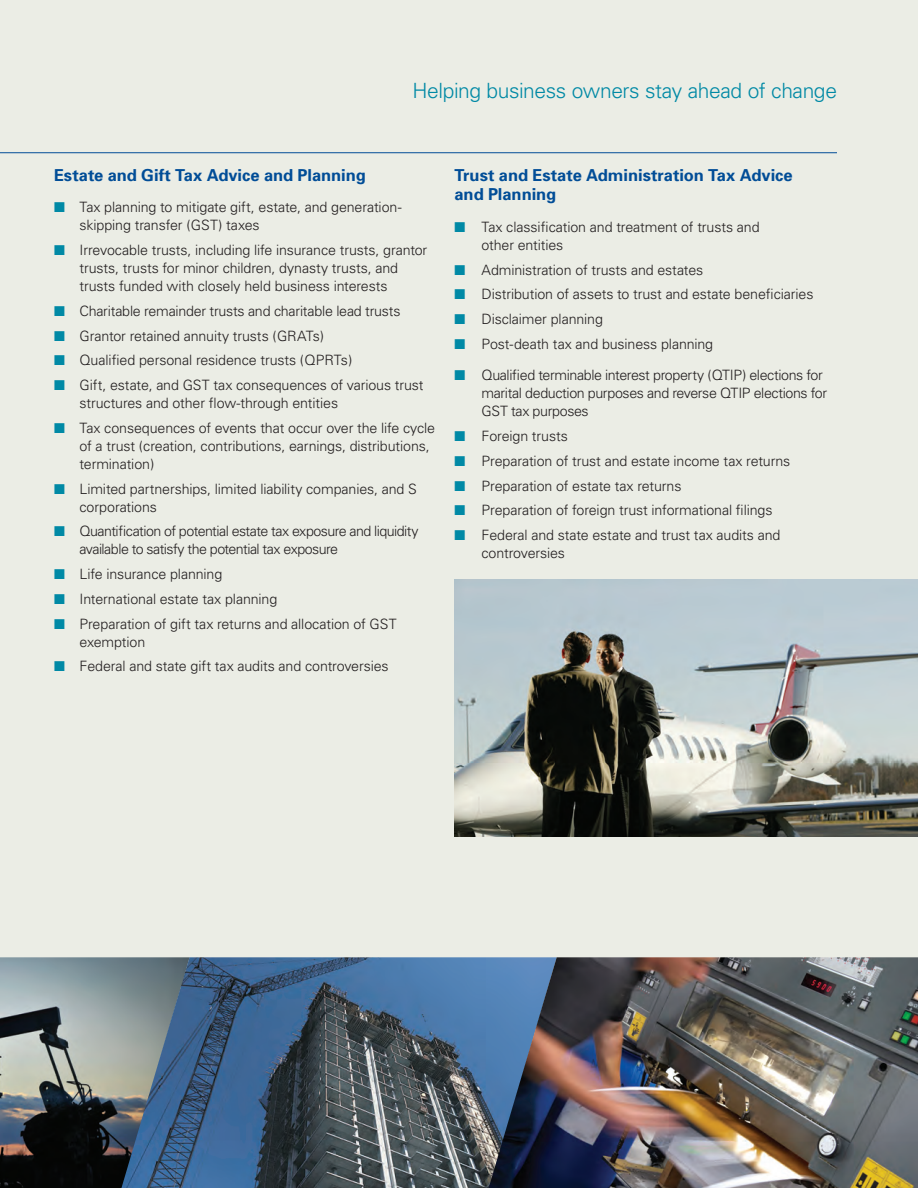
<style>
.page{position:relative;width:918px;height:1188px;background:#ebede5}
.page>*{position:absolute;margin:0;border:0;box-sizing:border-box;transform-origin:0 0}
.t1{font:300 21px "Univers";letter-spacing:-.02em;color:#0089a5}
.t2{font:700 16.5px/19.5px "Univers";color:#014d97}
.t3{font:300 14.25px/18px "Univers";letter-spacing:-.01em;color:#231f20}
.t4{font:300 14.25px/18px "Univers";letter-spacing:-.03em;color:#231f20}
.t5{font:300 14.25px/18px "Univers";letter-spacing:-.04em;color:#231f20}
.s1{color:#0089a5}
</style>
<div class="page">
<hr style="left:0;top:152px;width:837px;height:1px;background:#014d97">
<img style="left:454px;top:580px;width:464px;height:257px">
<img style="left:0;top:957px;width:121px;height:231px">
<img style="left:121px;top:957px;width:368px;height:231px">
<img style="left:489px;top:957px;width:429px;height:231px">
<p class="t1" style="left:412px;top:78px;width:426px">Helping business owners stay ahead of change</p>
<p class="t2" style="left:54px;top:165px;width:313px">Estate and Gift Tax Advice and Planning</p>
<p class="t3" style="left:80px;top:198px;width:324px;text-indent:-26px"><span class="s1">■</span> Tax planning to mitigate gift, estate, and generation&shy;skipping transfer (GST) taxes</p>
<p class="t3" style="left:80px;top:241px;width:349px;text-indent:-25px"><span class="s1">■</span> Irrevocable trusts, including life insurance trusts, grantor trusts, trusts for minor children, dynasty trusts, and trusts funded with closely held business interests</p>
<p class="t3" style="left:54px;top:302px;width:348px"><span class="s1">■</span> Charitable remainder trusts and charitable lead trusts</p>
<p class="t3" style="left:54px;top:327px;width:272px"><span class="s1">■</span> Grantor retained annuity trusts (GRATs)</p>
<p class="t3" style="left:54px;top:351px;width:300px"><span class="s1">■</span> Qualified personal residence trusts (QPRTs)</p>
<p class="t3" style="left:80px;top:376px;width:346px;text-indent:-26px"><span class="s1">■</span> Gift, estate, and GST tax consequences of various trust structures and other flow-through entities</p>
<p class="t3" style="left:80px;top:419px;width:357px;text-indent:-25px"><span class="s1">■</span> Tax consequences of events that occur over the life cycle of a trust (creation, contributions, earnings, distributions, termination)</p>
<p class="t3" style="left:80px;top:480px;width:339px;text-indent:-25px"><span class="s1">■</span> Limited partnerships, limited liability companies, and S corporations</p>
<p class="t5" style="left:80px;top:522px;width:341px;text-indent:-25px"><span class="s1">■</span> Quantification of potential estate tax exposure and liquidity available to satisfy the potential tax exposure</p>
<p class="t3" style="left:54px;top:565px;width:170px"><span class="s1">■</span> Life insurance planning</p>
<p class="t3" style="left:54px;top:590px;width:225px"><span class="s1">■</span> International estate tax planning</p>
<p class="t3" style="left:80px;top:615px;width:319px;text-indent:-26px"><span class="s1">■</span> Preparation of gift tax returns and allocation of GST exemption</p>
<p class="t3" style="left:54px;top:657px;width:336px"><span class="s1">■</span> Federal and state gift tax audits and controversies</p>
<p class="t2" style="left:454px;top:165px;width:340px">Trust and Estate Administration Tax Advice and Planning</p>
<p class="t3" style="left:482px;top:218px;width:280px;text-indent:-27px"><span class="s1">■</span> Tax classification and treatment of trusts and other entities</p>
<p class="t3" style="left:455px;top:261px;width:250px"><span class="s1">■</span> Administration of trusts and estates</p>
<p class="t3" style="left:454px;top:285px;width:361px"><span class="s1">■</span> Distribution of assets to trust and estate beneficiaries</p>
<p class="t3" style="left:454px;top:310px;width:150px"><span class="s1">■</span> Disclaimer planning</p>
<p class="t3" style="left:454px;top:335px;width:260px"><span class="s1">■</span> Post-death tax and business planning</p>
<p class="t4" style="left:482px;top:366px;width:347px;text-indent:-27px"><span class="s1">■</span> Qualified terminable interest property (QTIP) elections for marital deduction purposes and reverse QTIP elections for<br>GST tax purposes</p>
<p class="t3" style="left:454px;top:427px;width:115px"><span class="s1">■</span> Foreign trusts</p>
<p class="t3" style="left:454px;top:452px;width:337px"><span class="s1">■</span> Preparation of trust and estate income tax returns</p>
<p class="t3" style="left:454px;top:477px;width:228px"><span class="s1">■</span> Preparation of estate tax returns</p>
<p class="t3" style="left:454px;top:501px;width:320px"><span class="s1">■</span> Preparation of foreign trust informational filings</p>
<p class="t3" style="left:482px;top:526px;width:301px;text-indent:-27px"><span class="s1">■</span> Federal and state estate and trust tax audits and controversies</p>
</div>
